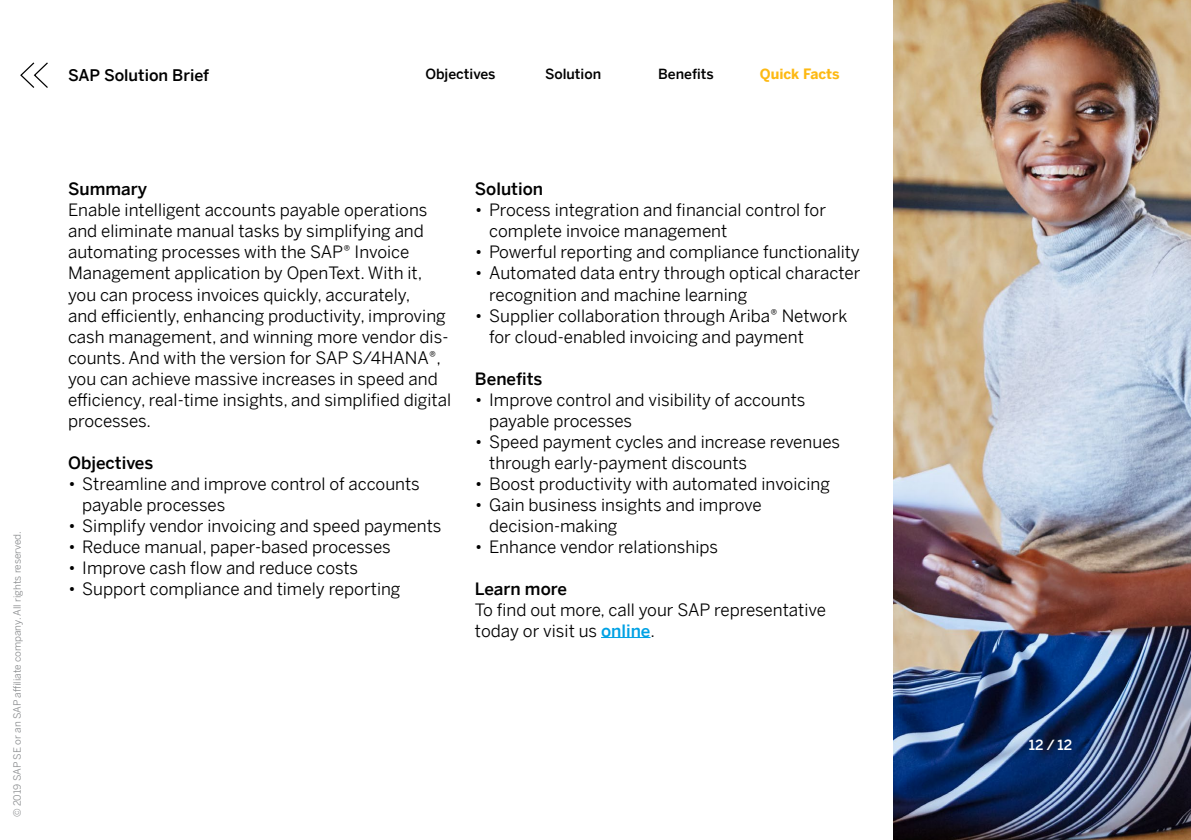
<style>
.page{position:relative;width:1191px;height:840px;background:#fff}
.page>*{position:absolute;margin:0;border:0;box-sizing:border-box;transform-origin:0 0}
.t1{font:17px/21px "Benton Sans";color:#000}
.t2{font:500 17px "Benton Sans";color:#000}
.t3{font:500 16px "Benton Sans";color:#000}
.t4{font:500 14px "Benton Sans";color:#000}
.t5{font:700 14px "Benton Sans";color:#fdb913}
.t6{font:500 14px "Benton Sans";color:#fff}
.t7{font:10px "Benton Sans";color:#8a8c8e}
.s1{font-weight:300}
.s2{font-weight:500;color:#00a1e4}
</style>
<div class="page">
<img style="left:893px;top:0;width:298px;height:839px">
<hr style="left:601px;top:636px;width:49px;height:1px;background:#00a1e4">
<svg style="left:20px;top:62px;width:28px;height:26px"></svg>
<p class="t7" style="left:10px;top:816px;width:288px;rotate:-90deg">© 2019 SAP SE or an SAP affiliate company. All rights reserved.</p>
<p class="t3" style="left:68px;top:63px;width:143px">SAP Solution Brief</p>
<p class="t4" style="left:425px;top:64px;width:72px">Objectives</p>
<p class="t4" style="left:545px;top:64px;width:58px">Solution</p>
<p class="t4" style="left:658px;top:64px;width:57px">Benefits</p>
<p class="t5" style="left:760px;top:64px;width:81px">Quick Facts</p>
<p class="t2" style="left:68px;top:177px;width:81px">Summary</p>
<p class="t1" style="left:68px;top:199px;width:384px">Enable intelligent accounts payable operations and eliminate manual tasks by simplifying and automating processes with the SAP® Invoice Management application by OpenText. With it, you can process invoices quickly, accurately,<br>and efficiently, enhancing productivity, improving cash management, and winning more vendor dis&shy;counts. And with the version for SAP S/4HANA®, you can achieve massive increases in speed and efficiency, real-time insights, and simplified digital processes.</p>
<p class="t2" style="left:68px;top:450px;width:87px">Objectives</p>
<p class="t1" style="left:82px;top:472px;width:339px;text-indent:-14px"><span class="s1">•</span> Streamline and improve control of accounts payable processes</p>
<p class="t1" style="left:68px;top:514px;width:375px"><span class="s1">•</span> Simplify vendor invoicing and speed payments</p>
<p class="t1" style="left:68px;top:535px;width:324px"><span class="s1">•</span> Reduce manual, paper-based processes</p>
<p class="t1" style="left:68px;top:556px;width:292px"><span class="s1">•</span> Improve cash flow and reduce costs</p>
<p class="t1" style="left:68px;top:576px;width:334px"><span class="s1">•</span> Support compliance and timely reporting</p>
<p class="t2" style="left:475px;top:177px;width:70px">Solution</p>
<p class="t1" style="left:489px;top:199px;width:338px;text-indent:-14px"><span class="s1">•</span> Process integration and financial control for complete invoice management</p>
<p class="t1" style="left:475px;top:241px;width:386px"><span class="s1">•</span> Powerful reporting and compliance functionality</p>
<p class="t1" style="left:489px;top:262px;width:373px;text-indent:-14px"><span class="s1">•</span> Automated data entry through optical character recognition and machine learning</p>
<p class="t1" style="left:489px;top:304px;width:360px;text-indent:-14px"><span class="s1">•</span> Supplier collaboration through Ariba® Network for cloud-enabled invoicing and payment</p>
<p class="t2" style="left:475px;top:366px;width:69px">Benefits</p>
<p class="t1" style="left:489px;top:388px;width:318px;text-indent:-14px"><span class="s1">•</span> Improve control and visibility of accounts payable processes</p>
<p class="t1" style="left:489px;top:430px;width:352px;text-indent:-14px"><span class="s1">•</span> Speed payment cycles and increase revenues through early-payment discounts</p>
<p class="t1" style="left:475px;top:472px;width:356px"><span class="s1">•</span> Boost productivity with automated invoicing</p>
<p class="t1" style="left:489px;top:493px;width:274px;text-indent:-14px"><span class="s1">•</span> Gain business insights and improve decision-making</p>
<p class="t1" style="left:475px;top:535px;width:244px"><span class="s1">•</span> Enhance vendor relationships</p>
<p class="t2" style="left:475px;top:576px;width:93px">Learn more</p>
<p class="t1" style="left:475px;top:598px;width:352px">To find out more, call your SAP representative today or visit us <span class="s2">online</span>.</p>
<p class="t6" style="left:1028px;top:734px;width:45px">12 / 12</p>
</div>
